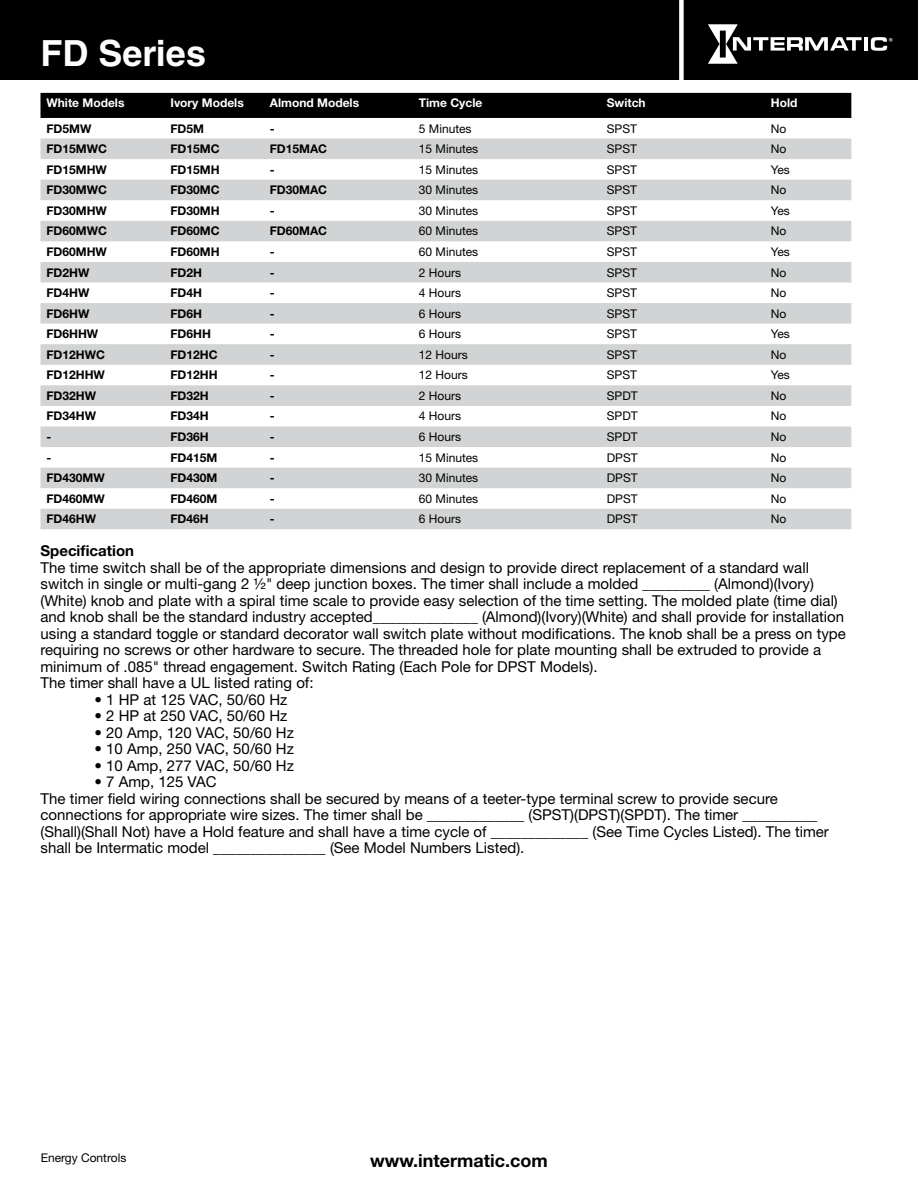
<style>
.page{position:relative;width:918px;height:1188px;background:#fff}
.page>*{position:absolute;margin:0;border:0;box-sizing:border-box;transform-origin:0 0}
.t1{font:700 36px "Helvetica LT Std";color:#fff}
.t2{font:700 18px "Helvetica Neue LT Std";color:#000}
.t3{font:15px/16.5px "Helvetica Neue LT Std";color:#000}
.t4{font:700 15px "Helvetica Neue LT Std";color:#000}
.t5{font:12px "Helvetica Neue LT Std";color:#000}
.t6{font:700 12px "Helvetica Neue LT Std";color:#000}
.t7{font:700 12px "Helvetica Neue LT Std";color:#fff}
</style>
<div class="page">
<div style="left:0;top:0;width:918px;height:80px;background:#000"></div>
<hr style="left:864px;top:37px;width:4px;height:14px;background:#fff">
<svg style="left:871px;top:37px;width:22px;height:14px"></svg>
<svg style="left:708px;top:24px;width:154px;height:40px"></svg>
<div style="left:679px;top:0;width:5px;height:82px;background:#fff"></div>
<div style="left:40px;top:93px;width:811px;height:25px;background:#000"></div>
<svg style="left:40px;top:139px;width:811px;height:390px;fill:#d1d3d4"></svg>
<h1 class="t1" style="left:40px;top:32px;width:167px">FD Series</h1>
<p class="t7" style="left:46px;top:96px;width:79px">White Models</p>
<p class="t7" style="left:170px;top:96px;width:75px">Ivory Models</p>
<p class="t7" style="left:270px;top:96px;width:91px">Almond Models</p>
<p class="t7" style="left:419px;top:96px;width:65px">Time Cycle</p>
<p class="t7" style="left:607px;top:96px;width:40px">Switch</p>
<p class="t7" style="left:771px;top:96px;width:28px">Hold</p>
<p class="t6" style="left:46px;top:121px;width:46px">FD5MW</p>
<p class="t6" style="left:170px;top:121px;width:35px">FD5M</p>
<p class="t6" style="left:270px;top:121px;width:6px">-</p>
<p class="t5" style="left:419px;top:121px;width:54px">5 Minutes</p>
<p class="t5" style="left:607px;top:121px;width:32px">SPST</p>
<p class="t5" style="left:771px;top:121px;width:17px">No</p>
<p class="t6" style="left:46px;top:141px;width:62px">FD15MWC</p>
<p class="t6" style="left:170px;top:141px;width:51px">FD15MC</p>
<p class="t6" style="left:270px;top:141px;width:59px">FD15MAC</p>
<p class="t5" style="left:419px;top:142px;width:61px">15 Minutes</p>
<p class="t5" style="left:607px;top:142px;width:32px">SPST</p>
<p class="t5" style="left:771px;top:142px;width:17px">No</p>
<p class="t6" style="left:46px;top:162px;width:62px">FD15MHW</p>
<p class="t6" style="left:170px;top:162px;width:51px">FD15MH</p>
<p class="t6" style="left:270px;top:162px;width:6px">-</p>
<p class="t5" style="left:419px;top:162px;width:61px">15 Minutes</p>
<p class="t5" style="left:607px;top:162px;width:32px">SPST</p>
<p class="t5" style="left:771px;top:162px;width:20px">Yes</p>
<p class="t6" style="left:46px;top:183px;width:62px">FD30MWC</p>
<p class="t6" style="left:170px;top:183px;width:51px">FD30MC</p>
<p class="t6" style="left:270px;top:183px;width:59px">FD30MAC</p>
<p class="t5" style="left:419px;top:183px;width:61px">30 Minutes</p>
<p class="t5" style="left:607px;top:183px;width:32px">SPST</p>
<p class="t5" style="left:771px;top:183px;width:17px">No</p>
<p class="t6" style="left:46px;top:203px;width:62px">FD30MHW</p>
<p class="t6" style="left:170px;top:203px;width:51px">FD30MH</p>
<p class="t6" style="left:270px;top:203px;width:6px">-</p>
<p class="t5" style="left:419px;top:203px;width:61px">30 Minutes</p>
<p class="t5" style="left:607px;top:203px;width:32px">SPST</p>
<p class="t5" style="left:771px;top:203px;width:20px">Yes</p>
<p class="t6" style="left:46px;top:224px;width:62px">FD60MWC</p>
<p class="t6" style="left:170px;top:224px;width:51px">FD60MC</p>
<p class="t6" style="left:270px;top:224px;width:59px">FD60MAC</p>
<p class="t5" style="left:419px;top:224px;width:61px">60 Minutes</p>
<p class="t5" style="left:607px;top:224px;width:32px">SPST</p>
<p class="t5" style="left:771px;top:224px;width:17px">No</p>
<p class="t6" style="left:46px;top:244px;width:62px">FD60MHW</p>
<p class="t6" style="left:170px;top:244px;width:51px">FD60MH</p>
<p class="t6" style="left:270px;top:244px;width:6px">-</p>
<p class="t5" style="left:419px;top:245px;width:61px">60 Minutes</p>
<p class="t5" style="left:607px;top:245px;width:32px">SPST</p>
<p class="t5" style="left:771px;top:245px;width:20px">Yes</p>
<p class="t6" style="left:46px;top:265px;width:44px">FD2HW</p>
<p class="t6" style="left:170px;top:265px;width:33px">FD2H</p>
<p class="t6" style="left:270px;top:265px;width:6px">-</p>
<p class="t5" style="left:419px;top:265px;width:44px">2 Hours</p>
<p class="t5" style="left:607px;top:265px;width:32px">SPST</p>
<p class="t5" style="left:771px;top:265px;width:17px">No</p>
<p class="t6" style="left:46px;top:285px;width:44px">FD4HW</p>
<p class="t6" style="left:170px;top:285px;width:33px">FD4H</p>
<p class="t6" style="left:270px;top:285px;width:6px">-</p>
<p class="t5" style="left:419px;top:286px;width:44px">4 Hours</p>
<p class="t5" style="left:607px;top:286px;width:32px">SPST</p>
<p class="t5" style="left:771px;top:286px;width:17px">No</p>
<p class="t6" style="left:46px;top:306px;width:44px">FD6HW</p>
<p class="t6" style="left:170px;top:306px;width:33px">FD6H</p>
<p class="t6" style="left:270px;top:306px;width:6px">-</p>
<p class="t5" style="left:419px;top:306px;width:44px">6 Hours</p>
<p class="t5" style="left:607px;top:306px;width:32px">SPST</p>
<p class="t5" style="left:771px;top:306px;width:17px">No</p>
<p class="t6" style="left:46px;top:327px;width:53px">FD6HHW</p>
<p class="t6" style="left:170px;top:327px;width:42px">FD6HH</p>
<p class="t6" style="left:270px;top:327px;width:6px">-</p>
<p class="t5" style="left:419px;top:327px;width:44px">6 Hours</p>
<p class="t5" style="left:607px;top:327px;width:32px">SPST</p>
<p class="t5" style="left:771px;top:327px;width:20px">Yes</p>
<p class="t6" style="left:46px;top:347px;width:60px">FD12HWC</p>
<p class="t6" style="left:170px;top:347px;width:49px">FD12HC</p>
<p class="t6" style="left:270px;top:347px;width:6px">-</p>
<p class="t5" style="left:419px;top:347px;width:50px">12 Hours</p>
<p class="t5" style="left:607px;top:347px;width:32px">SPST</p>
<p class="t5" style="left:771px;top:347px;width:17px">No</p>
<p class="t6" style="left:46px;top:368px;width:60px">FD12HHW</p>
<p class="t6" style="left:170px;top:368px;width:49px">FD12HH</p>
<p class="t6" style="left:270px;top:368px;width:6px">-</p>
<p class="t5" style="left:419px;top:368px;width:50px">12 Hours</p>
<p class="t5" style="left:607px;top:368px;width:32px">SPST</p>
<p class="t5" style="left:771px;top:368px;width:20px">Yes</p>
<p class="t6" style="left:46px;top:388px;width:51px">FD32HW</p>
<p class="t6" style="left:170px;top:388px;width:40px">FD32H</p>
<p class="t6" style="left:270px;top:388px;width:6px">-</p>
<p class="t5" style="left:419px;top:388px;width:44px">2 Hours</p>
<p class="t5" style="left:607px;top:388px;width:32px">SPDT</p>
<p class="t5" style="left:771px;top:388px;width:17px">No</p>
<p class="t6" style="left:46px;top:409px;width:51px">FD34HW</p>
<p class="t6" style="left:170px;top:409px;width:40px">FD34H</p>
<p class="t6" style="left:270px;top:409px;width:6px">-</p>
<p class="t5" style="left:419px;top:409px;width:44px">4 Hours</p>
<p class="t5" style="left:607px;top:409px;width:32px">SPDT</p>
<p class="t5" style="left:771px;top:409px;width:17px">No</p>
<p class="t6" style="left:46px;top:429px;width:6px">-</p>
<p class="t6" style="left:170px;top:429px;width:40px">FD36H</p>
<p class="t6" style="left:270px;top:429px;width:6px">-</p>
<p class="t5" style="left:419px;top:430px;width:44px">6 Hours</p>
<p class="t5" style="left:607px;top:430px;width:32px">SPDT</p>
<p class="t5" style="left:771px;top:430px;width:17px">No</p>
<p class="t6" style="left:46px;top:450px;width:6px">-</p>
<p class="t6" style="left:170px;top:450px;width:48px">FD415M</p>
<p class="t6" style="left:270px;top:450px;width:6px">-</p>
<p class="t5" style="left:419px;top:450px;width:61px">15 Minutes</p>
<p class="t5" style="left:607px;top:450px;width:32px">DPST</p>
<p class="t5" style="left:771px;top:450px;width:17px">No</p>
<p class="t6" style="left:46px;top:470px;width:60px">FD430MW</p>
<p class="t6" style="left:170px;top:470px;width:48px">FD430M</p>
<p class="t6" style="left:270px;top:470px;width:6px">-</p>
<p class="t5" style="left:419px;top:471px;width:61px">30 Minutes</p>
<p class="t5" style="left:607px;top:471px;width:32px">DPST</p>
<p class="t5" style="left:771px;top:471px;width:17px">No</p>
<p class="t6" style="left:46px;top:491px;width:60px">FD460MW</p>
<p class="t6" style="left:170px;top:491px;width:48px">FD460M</p>
<p class="t6" style="left:270px;top:491px;width:6px">-</p>
<p class="t5" style="left:419px;top:491px;width:61px">60 Minutes</p>
<p class="t5" style="left:607px;top:491px;width:32px">DPST</p>
<p class="t5" style="left:771px;top:491px;width:17px">No</p>
<p class="t6" style="left:46px;top:512px;width:51px">FD46HW</p>
<p class="t6" style="left:170px;top:512px;width:40px">FD46H</p>
<p class="t6" style="left:270px;top:512px;width:6px">-</p>
<p class="t5" style="left:419px;top:512px;width:44px">6 Hours</p>
<p class="t5" style="left:607px;top:512px;width:32px">DPST</p>
<p class="t5" style="left:771px;top:512px;width:17px">No</p>
<p class="t4" style="left:40px;top:542px;width:95px">Specification</p>
<p class="t3" style="left:40px;top:559px;width:807px">The time switch shall be of the appropriate dimensions and design to provide direct replacement of a standard wall switch in single or multi-gang 2 ½" deep junction boxes. The timer shall include a molded _________ (Almond)(Ivory) (White) knob and plate with a spiral time scale to provide easy selection of the time setting. The molded plate (time dial) and knob shall be the standard industry accepted______________ (Almond)(Ivory)(White) and shall provide for installation using a standard toggle or standard decorator wall switch plate without modifications. The knob shall be a press on type requiring no screws or other hardware to secure. The threaded hole for plate mounting shall be extruded to provide a minimum of .085" thread engagement. Switch Rating (Each Pole for DPST Models).<br>The timer shall have a UL listed rating of:</p>
<p class="t3" style="left:94px;top:691px;width:194px">• 1 HP at 125 VAC, 50/60 Hz</p>
<p class="t3" style="left:94px;top:708px;width:194px">• 2 HP at 250 VAC, 50/60 Hz</p>
<p class="t3" style="left:94px;top:724px;width:201px">• 20 Amp, 120 VAC, 50/60 Hz</p>
<p class="t3" style="left:94px;top:741px;width:201px">• 10 Amp, 250 VAC, 50/60 Hz</p>
<p class="t3" style="left:94px;top:757px;width:201px">• 10 Amp, 277 VAC, 50/60 Hz</p>
<p class="t3" style="left:40px;top:774px;width:790px;text-indent:54px">• 7 Amp, 125 VAC<br>The timer field wiring connections shall be secured by means of a teeter-type terminal screw to provide secure connections for appropriate wire sizes. The timer shall be _____________ (SPST)(DPST)(SPDT). The timer __________ (Shall)(Shall Not) have a Hold feature and shall have a time cycle of _____________ (See Time Cycles Listed). The timer shall be Intermatic model _______________ (See Model Numbers Listed).</p>
<p class="t5" style="left:41px;top:1151px;width:87px">Energy Controls</p>
<p class="t2" style="left:370px;top:1150px;width:179px">www.intermatic.com</p>
</div>
